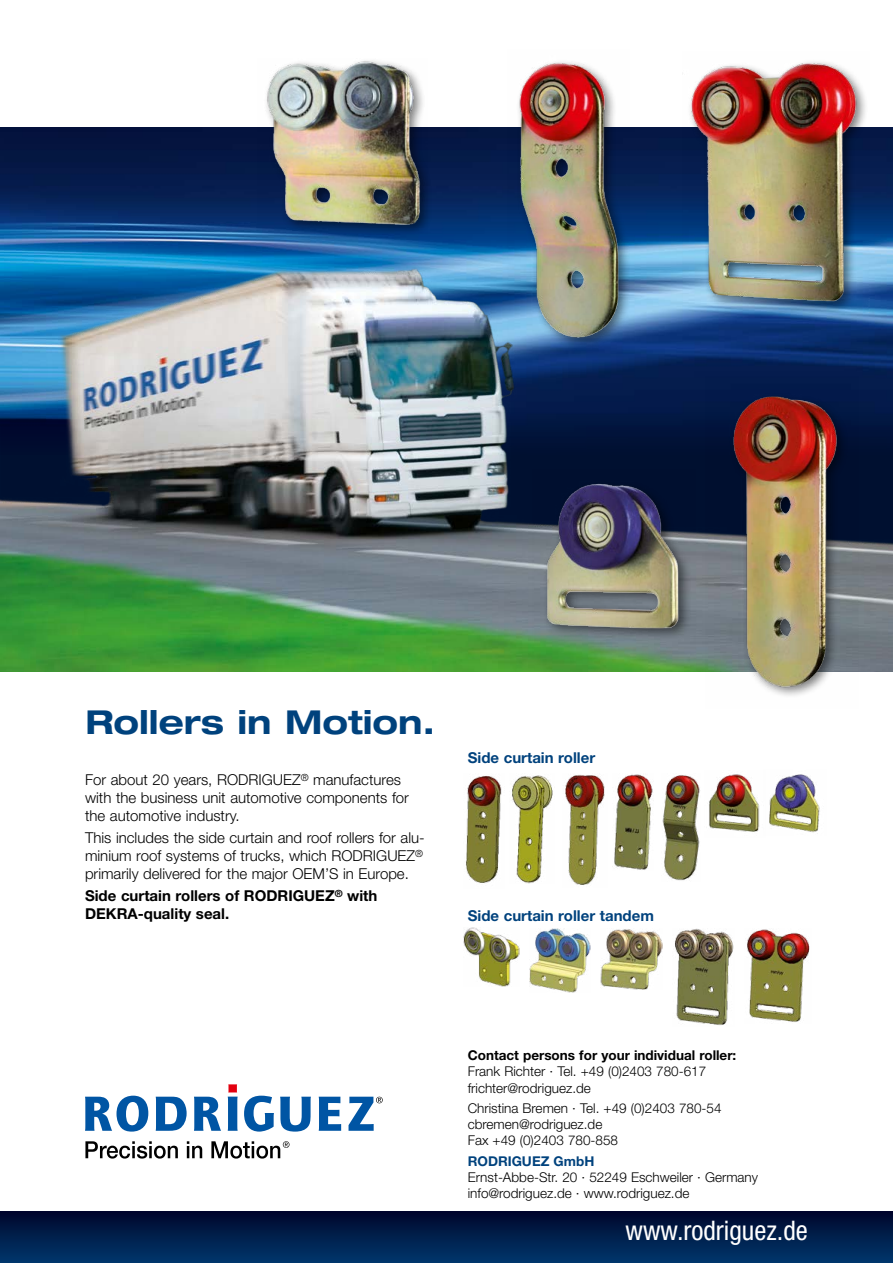
<style>
.page{position:relative;width:893px;height:1263px;background:#fff}
.page>*{position:absolute;margin:0;border:0;box-sizing:border-box;transform-origin:0 0}
.t1{font:700 expanded 33px "Helvetica Neue LT Std";color:#00427d}
.t2{font:condensed 27px "Helvetica Neue LT Std";color:#fff}
.t3{font:300 15px/18px "Helvetica Neue LT Std";color:#000}
.t4{font:700 15px/18px "Helvetica Neue LT Std";color:#000}
.t5{font:700 15px "Helvetica Neue LT Std";color:#00427d}
.t6{font:300 13.5px/16.2px "Helvetica Neue LT Std";color:#000}
.t7{font:700 13.5px "Helvetica Neue LT Std";color:#000}
.t8{font:700 13.5px "Helvetica Neue LT Std";color:#00427d}
</style>
<div class="page">
<img style="left:0;top:128px;width:893px;height:123px">
<svg style="left:85px;top:1096px;width:63px;height:35px"></svg>
<svg style="left:156px;top:1097px;width:31px;height:34px"></svg>
<svg style="left:194px;top:1097px;width:27px;height:34px"></svg>
<svg style="left:228px;top:1084px;width:10px;height:47px"></svg>
<svg style="left:244px;top:1096px;width:30px;height:35px"></svg>
<svg style="left:280px;top:1097px;width:31px;height:34px"></svg>
<svg style="left:319px;top:1097px;width:22px;height:34px"></svg>
<svg style="left:349px;top:1097px;width:34px;height:34px"></svg>
<svg style="left:85px;top:1141px;width:93px;height:17px"></svg>
<svg style="left:187px;top:1141px;width:15px;height:17px"></svg>
<svg style="left:211px;top:1141px;width:78px;height:17px"></svg>
<div style="left:0;top:1212px;width:893px;height:51px;background:linear-gradient(to bottom,#00072c,#00386d)"></div>
<img style="left:508px;top:61px;width:122px;height:190px">
<div style="left:687px;top:59px;width:195px;height:265px;background:#000;opacity:.5"></div>
<img style="left:683px;top:59px;width:187px;height:192px">
<div style="left:263px;top:57px;width:169px;height:180px;background:#000;opacity:.5"></div>
<img style="left:257px;top:58px;width:171px;height:176px">
<img style="left:709px;top:774px;width:111px;height:59px">
<img style="left:512px;top:775px;width:41px;height:108px">
<img style="left:614px;top:774px;width:39px;height:96px">
<img style="left:675px;top:928px;width:59px;height:97px">
<img style="left:747px;top:929px;width:63px;height:93px">
<img style="left:600px;top:929px;width:63px;height:60px">
<img style="left:662px;top:775px;width:38px;height:106px">
<img style="left:463px;top:927px;width:57px;height:59px">
<img style="left:466px;top:776px;width:36px;height:107px">
<img style="left:529px;top:928px;width:62px;height:65px">
<img style="left:565px;top:775px;width:40px;height:110px">
<img style="left:0;top:251px;width:893px;height:421px">
<img style="left:706px;top:377px;width:153px;height:319px">
<img style="left:532px;top:469px;width:164px;height:185px">
<h1 class="t1" style="left:85px;top:701px;width:351px">Rollers in Motion.</h1>
<p class="t3" style="left:85px;top:770px;width:325px">For about 20 years, RODRIGUEZ<sup>®</sup> manufactures with the business unit automotive components for the automotive industry.</p>
<p class="t3" style="left:85px;top:828px;width:341px;text-align:justify">This includes the side curtain and roof rollers for alu&shy;minium roof systems of trucks, which RODRIGUEZ<sup>® </sup>primarily delivered for the major OEM’S in Europe.</p>
<p class="t4" style="left:85px;top:886px;width:294px">Side curtain rollers of RODRIGUEZ<sup>®</sup> with<br>DEKRA-quality seal.</p>
<p class="t5" style="left:468px;top:749px;width:129px">Side curtain roller</p>
<p class="t5" style="left:468px;top:906px;width:188px">Side curtain roller tandem</p>
<p class="t7" style="left:468px;top:1047px;width:270px">Contact persons for your individual roller:</p>
<p class="t6" style="left:468px;top:1063px;width:240px">Frank Richter · Tel. +49 (0)2403 780-617 frichter@rodriguez.de</p>
<p class="t6" style="left:468px;top:1100px;width:255px">Christina Bremen · Tel. +49 (0)2403 780-54 cbremen@rodriguez.de<br>Fax +49 (0)2403 780-858</p>
<p class="t8" style="left:468px;top:1153px;width:128px">RODRIGUEZ GmbH</p>
<p class="t6" style="left:468px;top:1169px;width:292px">Ernst-Abbe-Str. 20 · 52249 Eschweiler · Germany info@rodriguez.de · www.rodriguez.de</p>
<h2 class="t2" style="left:625px;top:1214px;width:184px">www.rodriguez.de</h2>
</div>
